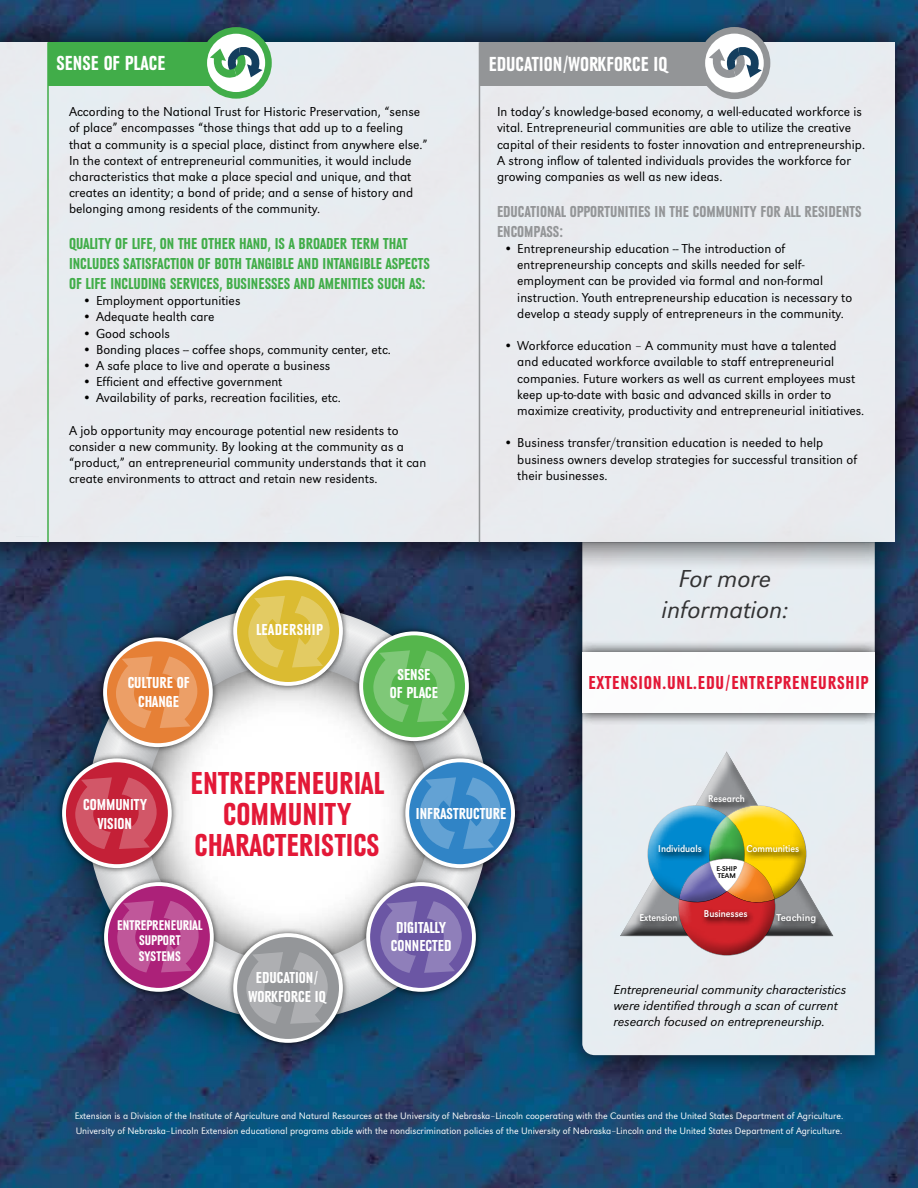
<style>
.page{position:relative;width:918px;height:1188px;background:#fff}
.page>*{position:absolute;margin:0;border:0;box-sizing:border-box;transform-origin:0 0}
.t1{font:33px/31px "URW Grotesk T Bol Con";color:#e31837;text-align:center}
.t2{font:italic 300 25.5px/30.6px "URW Grotesk T";color:#333334;text-align:center}
.t3{font:21.15px "URW Grotesk T Bol Con";color:#fff}
.t4{font:19.5px "URW Grotesk T Bol Con";letter-spacing:.04em;color:#e31837}
.t5{font:16.5px/19.8px "URW Grotesk T Bol Con";color:#41ad49}
.t6{font:16.5px/18.5px "URW Grotesk T Bol Con";color:#fff;text-align:center}
.t7{font:16.5px/19.8px "URW Grotesk T Bol Con";color:#939597}
.t8{font:16.5px "URW Grotesk T Bol Con";letter-spacing:.025em;color:#fff}
.t9{font:14.55px/15.6px "URW Grotesk T Bol Con";color:#fff;text-align:center}
.t10{font:300 13.5px/16.2px "URW Grotesk T";color:#000}
.t11{font:italic 300 13.5px/16.2px "URW Grotesk T";color:#000}
.t12{font:10.35px "URW Grotesk T";color:#fff;scale:.9 1}
.t13{font:10.35px "URW Grotesk T";color:#fff}
.t14{font:300 9.75px/15px "URW Grotesk T";color:#fff}
.t15{font:7.2px/7.6px "URW Grotesk T";color:#000}
</style>
<div class="page">
<img style="left:0;top:0;width:918px;height:1188px">
<div style="left:551px;top:511px;width:355px;height:576px;background:#000;opacity:.97"></div>
<div style="left:582px;top:573px;width:293px;height:482px;background:#e7ecf1"></div>
<div style="left:0;top:11px;width:918px;height:562px;background:#000;opacity:.97"></div>
<div style="left:0;top:42px;width:894px;height:500px;background:#e8ebf0"></div>
<div style="left:48px;top:42px;width:188px;height:44px;background:#41ad49"></div>
<svg style="left:204px;top:30px;width:64px;height:65px"></svg>
<div style="left:200px;top:27px;width:72px;height:72px;border:7px solid #41ad49;border-radius:50%"></div>
<svg style="left:210px;top:47px;width:52px;height:31px"></svg>
<div style="left:480px;top:42px;width:255px;height:44px;background:#939597"></div>
<svg style="left:702px;top:30px;width:65px;height:66px"></svg>
<div style="left:699px;top:27px;width:71px;height:72px;border:7px solid #939597;border-radius:50%"></div>
<svg style="left:709px;top:47px;width:53px;height:31px"></svg>
<hr style="left:47px;top:42px;width:2px;height:500px;background:#41ad49">
<hr style="left:479px;top:42px;width:1px;height:500px;background:#939597">
<img style="left:17px;top:536px;width:542px;height:554px">
<img style="left:53px;top:567px;width:471px;height:485px">
<svg style="left:233px;top:576px;width:110px;height:110px;background:#c5b666"></svg>
<svg style="left:359px;top:631px;width:110px;height:110px;background:#80bd7f"></svg>
<svg style="left:405px;top:758px;width:110px;height:110px;background:#5f95c1"></svg>
<svg style="left:366px;top:882px;width:110px;height:110px;background:#8b81b3"></svg>
<svg style="left:233px;top:933px;width:110px;height:110px;background:#9ca2a7"></svg>
<svg style="left:104px;top:882px;width:110px;height:110px;background:#b4629a"></svg>
<svg style="left:62px;top:758px;width:110px;height:110px;background:#b85a6b"></svg>
<svg style="left:103px;top:637px;width:110px;height:110px;background:#d89d72"></svg>
<svg style="left:570px;top:640px;width:317px;height:85px;background:#97a0a8"></svg>
<div style="left:582px;top:652px;width:293px;height:61px;background:#fff"></div>
<svg style="left:620px;top:751px;width:213px;height:205px;background:#c1beb4"></svg>
<svg style="left:705px;top:793px;width:48px;height:19px"></svg>
<svg style="left:656px;top:843px;width:54px;height:19px"></svg>
<svg style="left:743px;top:843px;width:64px;height:19px"></svg>
<svg style="left:701px;top:907px;width:54px;height:19px"></svg>
<svg style="left:636px;top:911px;width:49px;height:19px"></svg>
<svg style="left:773px;top:911px;width:51px;height:21px"></svg>
<h3 class="t3" style="left:57px;top:52px;width:110px">SENSE OF PLACE</h3>
<p class="t10" style="left:69px;top:103px;width:360px">According to the National Trust for Historic Preservation, “sense of place” encompasses “those things that add up to a feeling that a community is a special place, distinct from anywhere else.” In the context of entrepreneurial communities, it would include characteristics that make a place special and unique, and that creates an identity; a bond of pride; and a sense of history and belonging among residents of the community.</p>
<p class="t5" style="left:69px;top:234px;width:363px">QUALITY OF LIFE, ON THE OTHER HAND, IS A BROADER TERM THAT<br>INCLUDES SATISFACTION OF BOTH TANGIBLE AND INTANGIBLE ASPECTS<br>OF LIFE INCLUDING SERVICES, BUSINESSES AND AMENITIES SUCH AS:</p>
<p class="t10" style="left:82px;top:292px;width:160px">• Employment opportunities</p>
<p class="t10" style="left:82px;top:309px;width:133px">• Adequate health care</p>
<p class="t10" style="left:82px;top:325px;width:89px">• Good schools</p>
<p class="t10" style="left:82px;top:341px;width:310px">• Bonding places -- coffee shops, community center, etc.</p>
<p class="t10" style="left:82px;top:357px;width:249px">• A safe place to live and operate a business</p>
<p class="t10" style="left:82px;top:373px;width:201px">• Efficient and effective government</p>
<p class="t10" style="left:82px;top:390px;width:260px">• Availability of parks, recreation facilities, etc.</p>
<p class="t10" style="left:69px;top:422px;width:359px">A job opportunity may encourage potential new residents to consider a new community. By looking at the community as a “product,” an entrepreneurial community understands that it can create environments to attract and retain new residents.</p>
<h3 class="t3" style="left:489px;top:53px;width:180px">EDUCATION/WORKFORCE IQ</h3>
<p class="t10" style="left:497px;top:103px;width:370px">In today’s knowledge-based economy, a well-educated workforce is vital. Entrepreneurial communities are able to utilize the creative capital of their residents to foster innovation and entrepreneurship.<br>A strong inflow of talented individuals provides the workforce for growing companies as well as new ideas.</p>
<p class="t7" style="left:497px;top:202px;width:366px">EDUCATIONAL OPPORTUNITIES IN THE COMMUNITY FOR ALL RESIDENTS<br>ENCOMPASS:</p>
<p class="t10" style="left:517px;top:240px;width:336px;text-indent:-14px">• Entrepreneurship education -- The introduction of entrepreneurship concepts and skills needed for self&shy;employment can be provided via formal and non-formal instruction. Youth entrepreneurship education is necessary to develop a steady supply of entrepreneurs in the community.</p>
<p class="t10" style="left:517px;top:337px;width:349px;text-indent:-14px">• Workforce education – A community must have a talented<br>and educated workforce available to staff entrepreneurial companies. Future workers as well as current employees must keep up-to-date with basic and advanced skills in order to maximize creativity, productivity and entrepreneurial initiatives.</p>
<p class="t10" style="left:517px;top:435px;width:341px;text-indent:-14px">• Business transfer/transition education is needed to help business owners develop strategies for successful transition of their businesses.</p>
<h2 class="t2" style="left:661px;top:564px;width:128px">For more information:</h2>
<p class="t8" style="left:256px;top:621px;width:68px">LEADERSHIP</p>
<p class="t6" style="left:128px;top:674px;width:63px">CULTURE OF<br>CHANGE</p>
<p class="t6" style="left:390px;top:665px;width:50px">SENSE<br>OF PLACE</p>
<h3 class="t4" style="left:589px;top:672px;width:281px">EXTENSION.UNL.EDU/ENTREPRENEURSHIP</h3>
<p class="t6" style="left:83px;top:796px;width:65px">COMMUNITY<br>VISION</p>
<h1 class="t1" style="left:191px;top:767px;width:195px">ENTREPRENEURIAL<br>COMMUNITY<br>CHARACTERISTICS</h1>
<p class="t6" style="left:416px;top:805px;width:92px">INFRASTRUCTURE</p>
<p class="t9" style="left:117px;top:917px;width:87px">ENTREPRENEURIAL<br>SUPPORT<br>SYSTEMS</p>
<p class="t6" style="left:248px;top:969px;width:79px">EDUCATION/<br>WORKFORCE IQ</p>
<p class="t6" style="left:391px;top:918px;width:62px">DIGITALLY<br>CONNECTED</p>
<p class="t12" style="left:708px;top:793px;width:43px">Research</p>
<p class="t12" style="left:658px;top:843px;width:50px">Individuals</p>
<p class="t12" style="left:746px;top:843px;width:60px">Communities</p>
<p class="t15" style="left:717px;top:864px;width:22px">E-SHIP<br>TEAM</p>
<p class="t12" style="left:704px;top:907px;width:50px">Businesses</p>
<p class="t12" style="left:639px;top:911px;width:44px">Extension</p>
<p class="t13" style="left:776px;top:911px;width:41px">Teaching</p>
<p class="t11" style="left:613px;top:981px;width:234px">Entrepreneurial community characteristics were identified through a scan of current research focused on entrepreneurship.</p>
<p class="t14" style="left:75px;top:1108px;width:770px">Extension is a Division of the Institute of Agriculture and Natural Resources at the University of Nebraska–Lincoln cooperating with the Counties and the United States Department of Agriculture.<br>University of Nebraska–Lincoln Extension educational programs abide with the nondiscrimination policies of the University of Nebraska–Lincoln and the United States Department of Agriculture.</p>
</div>
